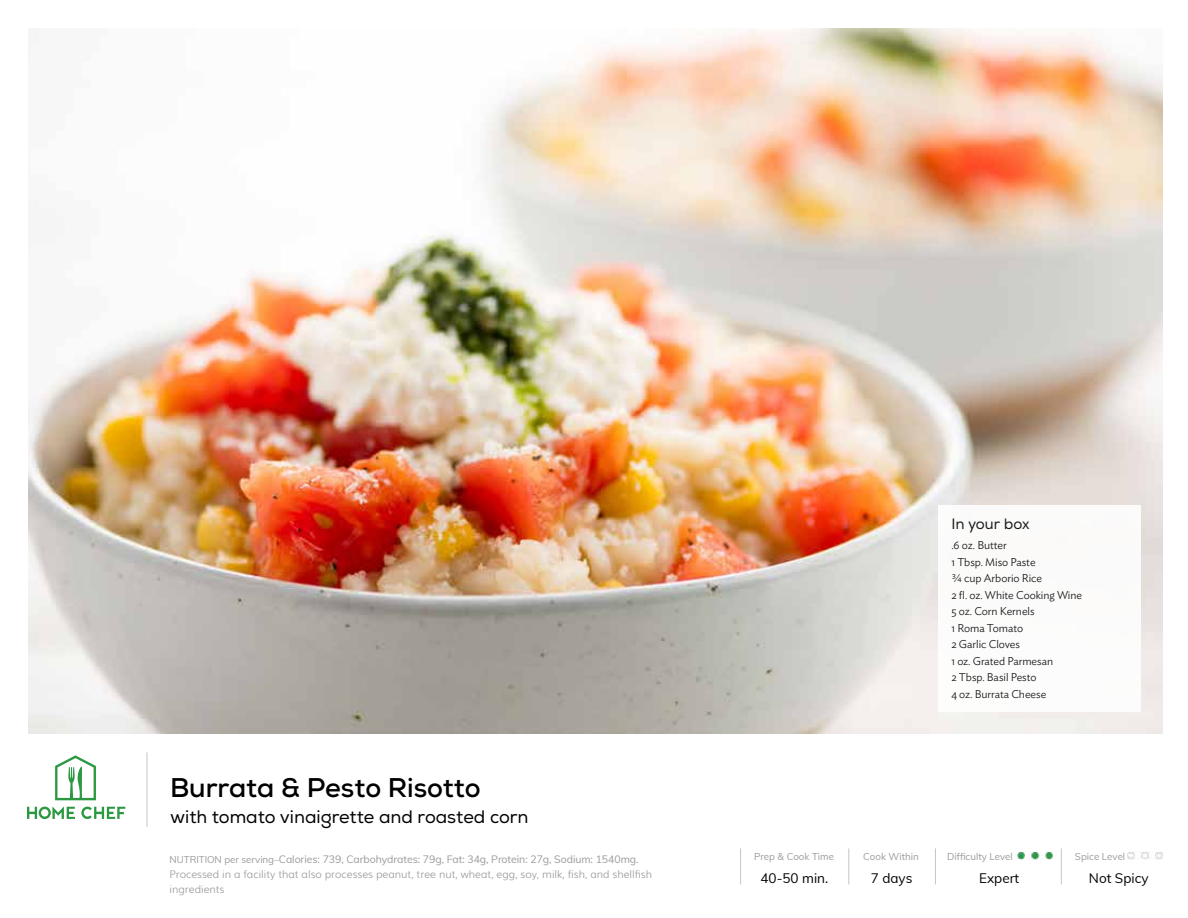
<style>
.page{position:relative;width:1188px;height:918px;background:#fff}
.page>*{position:absolute;margin:0;border:0;box-sizing:border-box;transform-origin:0 0}
.t1{font:700 27px "Nexa";color:#000}
.t2{font:18px "Nexa";color:#000}
.t3{font:15px "Nexa";color:#000}
.t4{font:13.5px "Muli";color:#000}
.t5{font:300 11.25px/16.5px "Ideal Sans";letter-spacing:-.005em;color:#000}
.t6{font:300 10.5px/15px "Muli";letter-spacing:-.005em;color:#9a9a9a}
.t7{font:9.75px "Muli";color:#9a9a9a}
.s1{font-weight:400;font-size:9.75px}
.s2{font-weight:400}
</style>
<div class="page">
<img style="left:28px;top:29px;width:1134px;height:704px">
<svg style="left:27px;top:807px;width:98px;height:12px"></svg>
<svg style="left:55px;top:755px;width:41px;height:45px"></svg>
<hr style="left:848px;top:848px;width:1px;height:36px;background:#c7c6c5">
<hr style="left:935px;top:848px;width:1px;height:36px;background:#c7c6c5">
<hr style="left:1061px;top:848px;width:1px;height:36px;background:#c7c6c5">
<hr style="left:740px;top:848px;width:1px;height:36px;background:#c7c6c5">
<hr style="left:147px;top:752px;width:1px;height:75px;background:#c7c6c5">
<div style="left:938px;top:505px;width:203px;height:206px;background:#fff"></div>
<img style="left:1018px;top:852px;width:34px;height:7px">
<img style="left:1128px;top:852px;width:34px;height:7px">
<h1 class="t1" style="left:170px;top:770px;width:312px">Burrata &amp; Pesto Risotto</h1>
<h2 class="t2" style="left:170px;top:806px;width:360px">with tomato vinaigrette and roasted corn</h2>
<p class="t6" style="left:170px;top:851px;width:484px"><span class="s1">NUTRITION per serving–</span><span class="s2">Calories: 739, Carbohydrates: 79g, Fat: 34g, Protein: 27g, Sodium: 1540mg.<br></span>Processed in a facility that also processes peanut, tree nut, wheat, egg, soy, milk, fish, and shellfish ingredients</p>
<h3 class="t3" style="left:951px;top:515px;width:80px">In your box</h3>
<p class="t5" style="left:951px;top:536px;width:132px">.6 oz. Butter<br>1 Tbsp. Miso Paste<br>¾ cup Arborio Rice<br>2 fl. oz. White Cooking Wine<br>5 oz. Corn Kernels<br>1 Roma Tomato<br>2 Garlic Cloves<br>1 oz. Grated Parmesan<br>2 Tbsp. Basil Pesto<br>4 oz. Burrata Cheese</p>
<p class="t7" style="left:754px;top:850px;width:82px">Prep &amp; Cook Time</p>
<p class="t7" style="left:863px;top:850px;width:57px">Cook Within</p>
<p class="t7" style="left:947px;top:850px;width:67px">Difficulty Level</p>
<p class="t7" style="left:1075px;top:850px;width:52px">Spice Level</p>
<p class="t4" style="left:760px;top:868px;width:69px">40-50 min.</p>
<p class="t4" style="left:871px;top:868px;width:43px">7 days</p>
<p class="t4" style="left:979px;top:868px;width:42px">Expert</p>
<p class="t4" style="left:1089px;top:868px;width:61px">Not Spicy</p>
</div>
